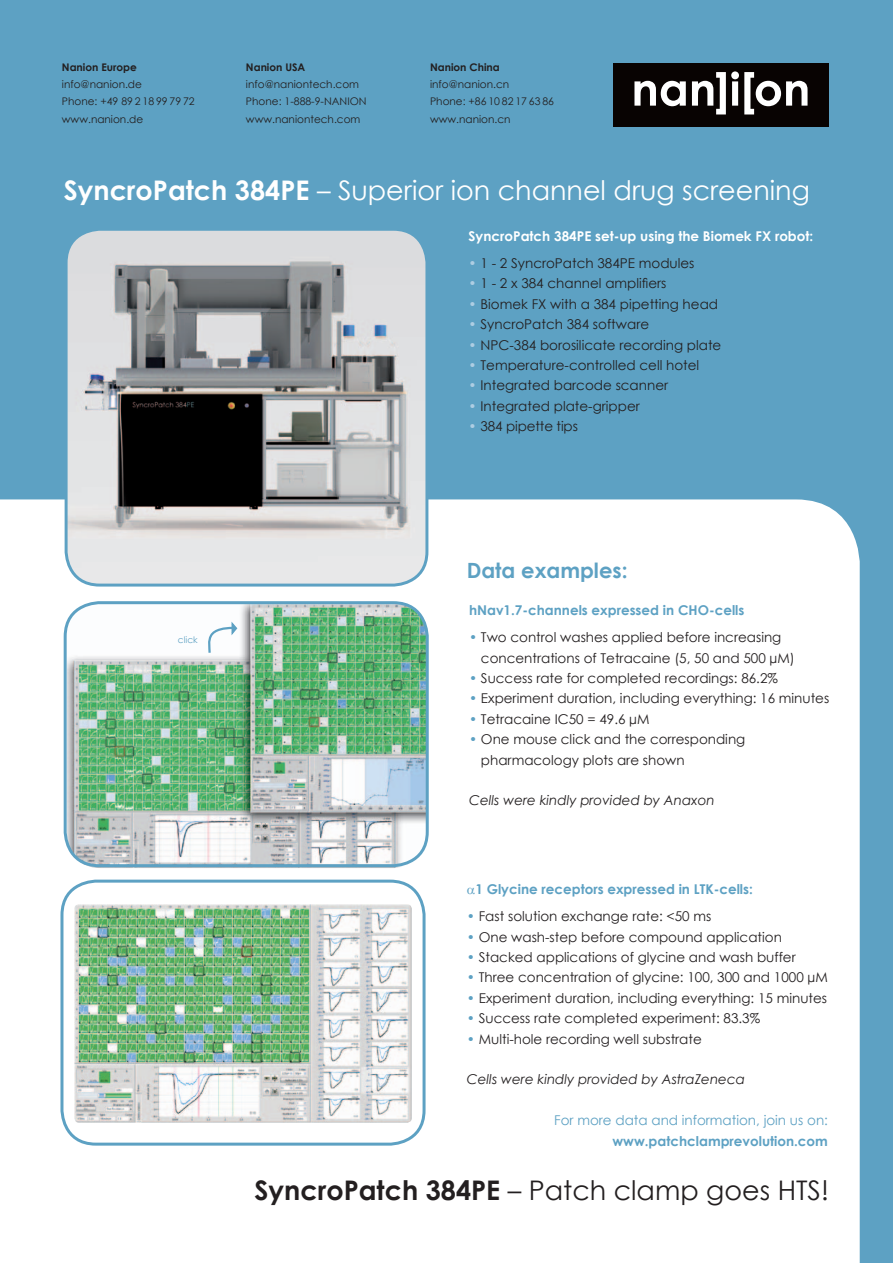
<style>
.page{position:relative;width:893px;height:1263px;background:#5da1c3}
.page>*{position:absolute;margin:0;border:0;box-sizing:border-box;transform-origin:0 0}
.t1{font:27px "Century Gothic";color:#fff}
.t2{font:27px "Century Gothic";color:#231f20}
.t3{font:700 21px "Century Gothic";color:#5da1c3}
.t4{font:13.5px/20.4px "Century Gothic";color:#231f20}
.t5{font:700 13.5px "Century Gothic";color:#5da1c3}
.t6{font:italic 13.5px "Century Gothic";color:#231f20}
.t7{font:700 13.5px "Century Gothic";color:#fff}
.t8{font:13.5px "Century Gothic";color:#5da1c3}
.t9{font:10.5px/17.2px "Century Gothic";color:#231f20}
.t10{font:700 10.5px "Century Gothic";color:#231f20}
.t11{font:9px "Century Gothic";color:#5da1c3}
.s1{font-weight:700}
.s2{color:#aecde2}
.s3{color:#5da1c3}
</style>
<div class="page">
<div style="left:0;top:499px;width:860px;height:764px;background:#fff"></div>
<div style="left:613px;top:63px;width:216px;height:63px;background:#080302"></div>
<svg style="left:634px;top:81px;width:52px;height:25px"></svg>
<svg style="left:692px;top:71px;width:115px;height:43px"></svg>
<img style="left:66px;top:232px;width:361px;height:353px">
<div style="left:65px;top:228px;width:363px;height:358px;border:3px solid #5da1c3;border-radius:34px"></div>
<div style="left:60px;top:880px;width:366px;height:265px;border:3px solid #5da1c3;border-radius:34px"></div>
<img style="left:67px;top:604px;width:360px;height:264px">
<img style="left:74px;top:904px;width:338px;height:218px">
<div style="left:64px;top:601px;width:365px;height:266px;border:3px solid #5da1c3;border-radius:34px"></div>
<svg style="left:207px;top:621px;width:31px;height:34px"></svg>
<svg style="left:467px;top:887px;width:8px;height:7px"></svg>
<p class="t10" style="left:62px;top:59px;width:76px">Nanion Europe</p>
<p class="t9" style="left:62px;top:75px;width:134px">info@nanion.de<br>Phone: +49 89 2 18 99 79 72 www.nanion.de</p>
<p class="t10" style="left:246px;top:59px;width:61px">Nanion USA</p>
<p class="t9" style="left:246px;top:75px;width:122px">info@naniontech.com<br>Phone: 1-888-9-NANION www.naniontech.com</p>
<p class="t10" style="left:430px;top:59px;width:71px">Nanion China</p>
<p class="t9" style="left:430px;top:75px;width:125px">info@nanion.cn<br>Phone: +86 10 82 17 63 86 www.nanion.cn</p>
<h1 class="t1" style="left:64px;top:171px;width:748px"><span class="s1">SyncroPatch 384PE</span> – Superior ion channel drug screening</h1>
<p class="t7" style="left:469px;top:226px;width:346px">SyncroPatch 384PE set-up using the Biomek FX robot:</p>
<p class="t4" style="left:469px;top:253px;width:227px"><span class="s2">•</span> 1 - 2 SyncroPatch 384PE modules</p>
<p class="t4" style="left:469px;top:273px;width:199px"><span class="s2">•</span> 1 - 2 x 384 channel amplifiers</p>
<p class="t4" style="left:469px;top:293px;width:251px"><span class="s2">•</span> Biomek FX with a 384 pipetting head</p>
<p class="t4" style="left:469px;top:314px;width:182px"><span class="s2">•</span> SyncroPatch 384 software</p>
<p class="t4" style="left:469px;top:334px;width:254px"><span class="s2">•</span> NPC-384 borosilicate recording plate</p>
<p class="t4" style="left:469px;top:355px;width:232px"><span class="s2">•</span> Temperature-controlled cell hotel</p>
<p class="t4" style="left:469px;top:375px;width:201px"><span class="s2">•</span> Integrated barcode scanner</p>
<p class="t4" style="left:469px;top:395px;width:173px"><span class="s2">•</span> Integrated plate-gripper</p>
<p class="t4" style="left:469px;top:416px;width:111px"><span class="s2">•</span> 384 pipette tips</p>
<p class="t11" style="left:178px;top:633px;width:21px">click</p>
<h2 class="t3" style="left:467px;top:554px;width:162px">Data examples:</h2>
<p class="t5" style="left:469px;top:600px;width:277px">hNav1.7-channels expressed in CHO-cells</p>
<p class="t4" style="left:481px;top:627px;width:315px;text-indent:-12px"><span class="s3">•</span> Two control washes applied before increasing concentrations of Tetracaine (5, 50 and 500 µM)</p>
<p class="t4" style="left:469px;top:668px;width:310px"><span class="s3">•</span> Success rate for completed recordings: 86.2%</p>
<p class="t4" style="left:469px;top:688px;width:362px"><span class="s3">•</span> Experiment duration, including everything: 16 minutes</p>
<p class="t4" style="left:469px;top:708px;width:182px"><span class="s3">•</span> Tetracaine IC50 = 49.6 µM</p>
<p class="t4" style="left:481px;top:729px;width:266px;text-indent:-12px"><span class="s3">•</span> One mouse click and the corresponding pharmacology plots are shown</p>
<p class="t6" style="left:469px;top:791px;width:247px">Cells were kindly provided by Anaxon</p>
<p class="t5" style="left:475px;top:879px;width:279px">1 Glycine receptors expressed in LTK-cells:</p>
<p class="t4" style="left:467px;top:906px;width:246px"><span class="s3">•</span> Fast solution exchange rate: &lt;50 ms</p>
<p class="t4" style="left:467px;top:926px;width:317px"><span class="s3">•</span> One wash-step before compound application</p>
<p class="t4" style="left:467px;top:947px;width:330px"><span class="s3">•</span> Stacked applications of glycine and wash buffer</p>
<p class="t4" style="left:467px;top:967px;width:362px"><span class="s3">•</span> Three concentration of glycine: 100, 300 and 1000 µM</p>
<p class="t4" style="left:467px;top:987px;width:362px"><span class="s3">•</span> Experiment duration, including everything: 15 minutes</p>
<p class="t4" style="left:467px;top:1008px;width:295px"><span class="s3">•</span> Success rate completed experiment: 83.3%</p>
<p class="t4" style="left:467px;top:1028px;width:237px"><span class="s3">•</span> Multi-hole recording well substrate</p>
<p class="t6" style="left:467px;top:1070px;width:280px">Cells were kindly provided by AstraZeneca</p>
<p class="t8" style="left:554px;top:1111px;width:275px">For more data and information, join us on:</p>
<p class="t5" style="left:612px;top:1130px;width:217px">www.patchclamprevolution.com</p>
<h1 class="t2" style="left:255px;top:1171px;width:576px"><span class="s1">SyncroPatch 384PE</span> – Patch clamp goes HTS!</h1>
</div>
